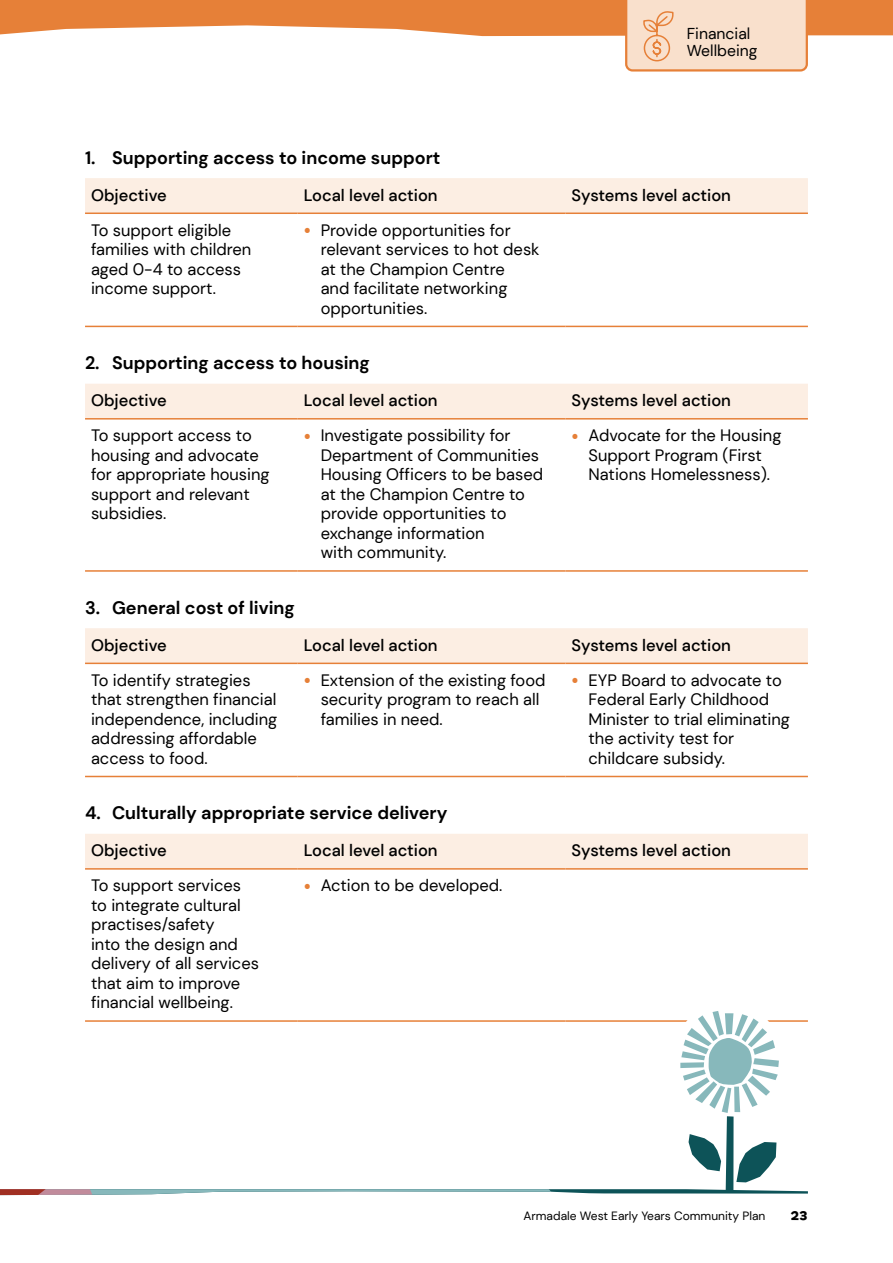
<style>
.page{position:relative;width:893px;height:1263px;background:#fff}
.page>*{position:absolute;margin:0;border:0;box-sizing:border-box;transform-origin:0 0}
.t1{font:700 18px "DM Sans";color:#000}
.Table_body{font:16.5px/19.5px "DM Sans";color:#000}
.Body{font:500 16.5px "DM Sans";color:#000}
.Infographic_text{font:15.75px/16.8px "DM Sans";color:#000}
.t2{font:700 13.5px "Grenadine MVB";color:#000}
.t3{font:12px "DM Sans";color:#000}
.s1{font-weight:500;font-size:19.5px;color:#e68038}
</style>
<div class="page">
<svg style="left:0;top:0;width:893px;height:72px"></svg>
<div style="left:85px;top:178px;width:723px;height:34px;background:#fceee3"></div>
<hr style="left:85px;top:212px;width:213px;height:2px;background:#e68038">
<hr style="left:298px;top:212px;width:268px;height:2px;background:#e68038">
<hr style="left:566px;top:212px;width:242px;height:2px;background:#e68038">
<hr style="left:85px;top:326px;width:213px;height:1px;background:#e68038">
<hr style="left:298px;top:326px;width:268px;height:1px;background:#e68038">
<hr style="left:566px;top:326px;width:242px;height:1px;background:#e68038">
<div style="left:85px;top:384px;width:723px;height:34px;background:#fceee3"></div>
<hr style="left:85px;top:418px;width:213px;height:2px;background:#e68038">
<hr style="left:298px;top:418px;width:268px;height:2px;background:#e68038">
<hr style="left:566px;top:418px;width:242px;height:2px;background:#e68038">
<hr style="left:85px;top:570px;width:213px;height:2px;background:#e68038">
<hr style="left:298px;top:570px;width:268px;height:2px;background:#e68038">
<hr style="left:566px;top:570px;width:242px;height:2px;background:#e68038">
<div style="left:85px;top:628px;width:723px;height:35px;background:#fceee3"></div>
<hr style="left:85px;top:663px;width:213px;height:1px;background:#e68038">
<hr style="left:298px;top:663px;width:268px;height:1px;background:#e68038">
<hr style="left:566px;top:663px;width:242px;height:1px;background:#e68038">
<hr style="left:85px;top:776px;width:213px;height:1px;background:#e68038">
<hr style="left:298px;top:776px;width:268px;height:1px;background:#e68038">
<hr style="left:566px;top:776px;width:242px;height:1px;background:#e68038">
<div style="left:85px;top:834px;width:723px;height:34px;background:#fceee3"></div>
<hr style="left:85px;top:868px;width:213px;height:2px;background:#e68038">
<hr style="left:298px;top:868px;width:268px;height:2px;background:#e68038">
<hr style="left:566px;top:868px;width:242px;height:2px;background:#e68038">
<svg style="left:0;top:1011px;width:808px;height:184px"></svg>
<p class="Infographic_text" style="left:687px;top:25px;width:72px">Financial<br>Wellbeing</p>
<p class="t1" style="left:85px;top:146px;width:357px">1. Supporting access to income support</p>
<p class="Body" style="left:91px;top:184px;width:77px">Objective</p>
<p class="Body" style="left:304px;top:184px;width:136px">Local level action</p>
<p class="Body" style="left:572px;top:184px;width:161px">Systems level action</p>
<p class="Table_body" style="left:91px;top:220px;width:162px">To support eligible families with children aged 0-4 to access income support.</p>
<p class="Table_body" style="left:321px;top:220px;width:220px;text-indent:-17px"><span class="s1">•</span> Provide opportunities for relevant services to hot desk at the Champion Centre<br>and facilitate networking opportunities.</p>
<p class="t1" style="left:85px;top:352px;width:286px">2. Supporting access to housing</p>
<p class="Body" style="left:91px;top:390px;width:77px">Objective</p>
<p class="Body" style="left:304px;top:390px;width:136px">Local level action</p>
<p class="Body" style="left:572px;top:390px;width:161px">Systems level action</p>
<p class="Table_body" style="left:91px;top:426px;width:180px">To support access to housing and advocate for appropriate housing support and relevant subsidies.</p>
<p class="Table_body" style="left:321px;top:426px;width:224px;text-indent:-17px"><span class="s1">•</span> Investigate possibility for<br>Department of Communities<br>Housing Officers to be based at the Champion Centre to provide opportunities to exchange information<br>with community.</p>
<p class="Table_body" style="left:572px;top:426px;width:211px;text-align:center"><span class="s1">•</span> Advocate for the Housing<br>Support Program (First<br>Nations Homelessness).</p>
<p class="t1" style="left:85px;top:596px;width:211px">3. General cost of living</p>
<p class="Body" style="left:91px;top:634px;width:77px">Objective</p>
<p class="Body" style="left:304px;top:634px;width:136px">Local level action</p>
<p class="Body" style="left:572px;top:634px;width:161px">Systems level action</p>
<p class="Table_body" style="left:91px;top:670px;width:188px">To identify strategies that strengthen financial independence, including addressing affordable access to food.</p>
<p class="Table_body" style="left:321px;top:670px;width:226px;text-indent:-17px"><span class="s1">•</span> Extension of the existing food security program to reach all families in need.</p>
<p class="Table_body" style="left:589px;top:670px;width:203px;text-indent:-17px"><span class="s1">•</span> EYP Board to advocate to<br>Federal Early Childhood<br>Minister to trial eliminating the activity test for childcare subsidy.</p>
<p class="t1" style="left:85px;top:802px;width:364px">4. Culturally appropriate service delivery</p>
<p class="Body" style="left:91px;top:840px;width:77px">Objective</p>
<p class="Body" style="left:304px;top:840px;width:136px">Local level action</p>
<p class="Body" style="left:572px;top:840px;width:161px">Systems level action</p>
<p class="Table_body" style="left:91px;top:876px;width:169px">To support services to integrate cultural practises/safety<br>into the design and delivery of all services that aim to improve financial wellbeing.</p>
<p class="Table_body" style="left:304px;top:876px;width:200px"><span class="s1">•</span> Action to be developed.</p>
<p class="t3" style="left:524px;top:1208px;width:243px">Armadale West Early Years Community Plan</p>
<p class="t2" style="left:790px;top:1204px;width:19px">23</p>
</div>
